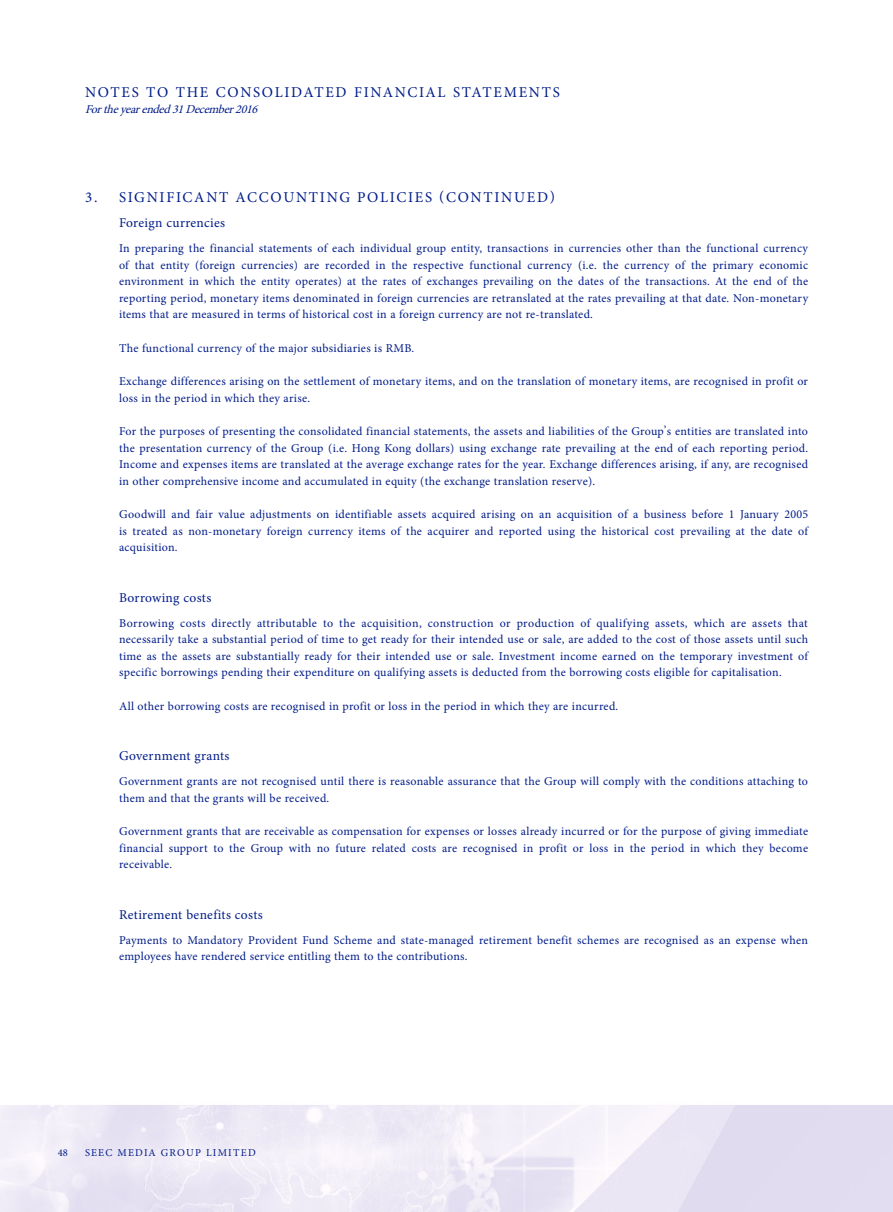
<style>
.page{position:relative;width:893px;height:1212px;background:#fff}
.page>*{position:absolute;margin:0;border:0;box-sizing:border-box;transform-origin:0 0}
.t1{font:15px "Minion Pro";letter-spacing:.11em;color:#001c88}
.t2{font:13.5px "Minion Pro";letter-spacing:.025em;color:#001c88}
.t3{font:12px/16.5px "Minion Pro";letter-spacing:.025em;color:#001c88;text-align:justify}
.t4{font:italic 12px "Minion Pro";color:#001c88}
.t5{font:10.5px "Minion Pro";letter-spacing:.115em;color:#001c88}
</style>
<div class="page">
<p class="t1" style="left:85px;top:82px;width:476px">NOTES TO THE CONSOLIDATED FINANCIAL STATEMENTS</p>
<p class="t4" style="left:85px;top:102px;width:178px">Fortheyearended31December2016</p>
<p class="t1" style="left:85px;top:187px;width:471px">3. SIGNIFICANT ACCOUNTING POLICIES (CONTINUED)</p>
<p class="t2" style="left:119px;top:214px;width:108px">Foreign currencies</p>
<p class="t3" style="left:119px;top:240px;width:691px">In preparing the financial statements of each individual group entity, transactions in currencies other than the functional currency of that entity (foreign currencies) are recorded in the respective functional currency (i.e. the currency of the primary economic environment in which the entity operates) at the rates of exchanges prevailing on the dates of the transactions. At the end of the reporting period, monetary items denominated in foreign currencies are retranslated at the rates prevailing at that date. Non-monetary items that are measured in terms of historical cost in a foreign currency are not re-translated.</p>
<p class="t3" style="left:119px;top:340px;width:297px">The functional currency of the major subsidiaries is RMB.</p>
<p class="t3" style="left:119px;top:373px;width:690px">Exchange differences arising on the settlement of monetary items, and on the translation of monetary items, are recognised in profit or loss in the period in which they arise.</p>
<p class="t3" style="left:119px;top:423px;width:691px">For the purposes of presenting the consolidated financial statements, the assets and liabilities of the Group’s entities are translated into the presentation currency of the Group (i.e. Hong Kong dollars) using exchange rate prevailing at the end of each reporting period.<br>Income and expenses items are translated at the average exchange rates for the year. Exchange differences arising, if any, are recognised in other comprehensive income and accumulated in equity (the exchange translation reserve).</p>
<p class="t3" style="left:119px;top:506px;width:691px">Goodwill and fair value adjustments on identifiable assets acquired arising on an acquisition of a business before 1 January 2005 is treated as non-monetary foreign currency items of the acquirer and reported using the historical cost prevailing at the date of acquisition.</p>
<p class="t2" style="left:119px;top:588px;width:94px">Borrowing costs</p>
<p class="t3" style="left:119px;top:615px;width:691px">Borrowing costs directly attributable to the acquisition, construction or production of qualifying assets, which are assets that necessarily take a substantial period of time to get ready for their intended use or sale, are added to the cost of those assets until such time as the assets are substantially ready for their intended use or sale. Investment income earned on the temporary investment of specific borrowings pending their expenditure on qualifying assets is deducted from the borrowing costs eligible for capitalisation.</p>
<p class="t3" style="left:119px;top:698px;width:501px">All other borrowing costs are recognised in profit or loss in the period in which they are incurred.</p>
<p class="t2" style="left:119px;top:747px;width:112px">Government grants</p>
<p class="t3" style="left:119px;top:773px;width:690px">Government grants are not recognised until there is reasonable assurance that the Group will comply with the conditions attaching to them and that the grants will be received.</p>
<p class="t3" style="left:119px;top:823px;width:691px">Government grants that are receivable as compensation for expenses or losses already incurred or for the purpose of giving immediate financial support to the Group with no future related costs are recognised in profit or loss in the period in which they become receivable.</p>
<p class="t2" style="left:119px;top:905px;width:145px">Retirement benefits costs</p>
<p class="t3" style="left:119px;top:932px;width:690px">Payments to Mandatory Provident Fund Scheme and state-managed retirement benefit schemes are recognised as an expense when employees have rendered service entitling them to the contributions.</p>
<p class="t5" style="left:58px;top:1146px;width:12px">48</p>
<p class="t5" style="left:85px;top:1146px;width:172px">SEEC MEDIA GROUP LIMITED</p>
</div>
